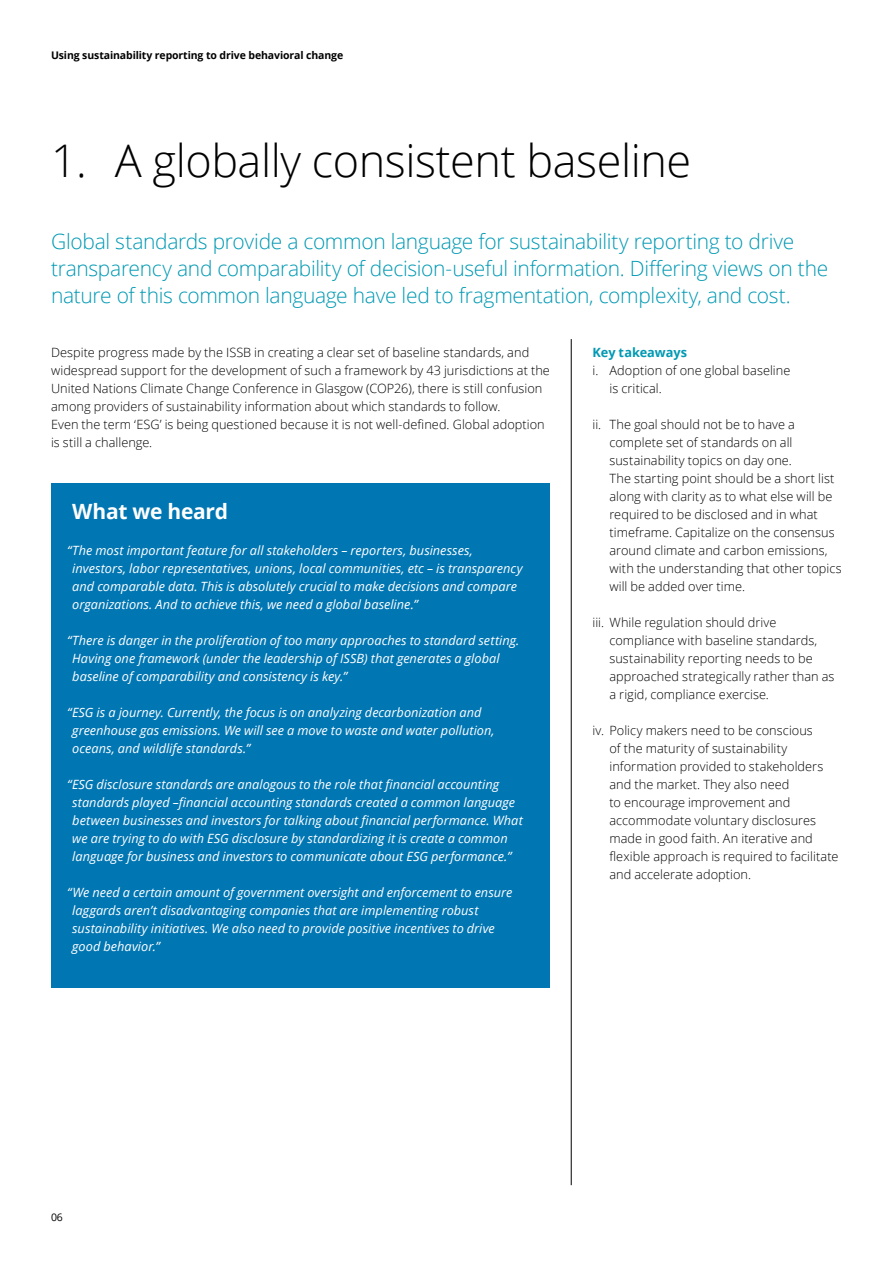
<style>
.page{position:relative;width:893px;height:1263px;background:#fff}
.page>*{position:absolute;margin:0;border:0;box-sizing:border-box;transform-origin:0 0}
.t1{font:300 45px "Open Sans";letter-spacing:-.01em;color:#000}
.t2{font:300 21px/27px "Open Sans";letter-spacing:-.015em;color:#0099b3}
.t3{font:700 21px "Open Sans";letter-spacing:-.015em;color:#fff}
.t4{font:300 12.75px/18px "Open Sans";letter-spacing:.005em;color:#000}
.t5{font:italic 12.75px/18px "Open Sans";color:#fff}
.t6{font:700 12.75px "Open Sans";letter-spacing:-.005em;color:#0099b3}
.t7{font:700 10.5px "Open Sans";letter-spacing:-.01em;color:#000}
.t8{font:10.5px "Open Sans";color:#000}
</style>
<div class="page">
<div style="left:51px;top:483px;width:499px;height:504px;background:#0076b3"></div>
<hr style="left:571px;top:339px;width:1px;height:846px;background:#000">
<p class="t7" style="left:51px;top:48px;width:294px">Using sustainability reporting to drive behavioral change</p>
<h1 class="t1" style="left:51px;top:130px;width:642px">1. A globally consistent baseline</h1>
<p class="t2" style="left:51px;top:227px;width:779px">Global standards provide a common language for sustainability reporting to drive transparency and comparability of decision-useful information. Differing views on the nature of this common language have led to fragmentation, complexity, and cost.</p>
<p class="t4" style="left:51px;top:343px;width:500px">Despite progress made by the ISSB in creating a clear set of baseline standards, and widespread support for the development of such a framework by 43 jurisdictions at the United Nations Climate Change Conference in Glasgow (COP26), there is still confusion among providers of sustainability information about which standards to follow.<br>Even the term ‘ESG’ is being questioned because it is not well-defined. Global adoption is still a challenge.</p>
<p class="t6" style="left:592px;top:343px;width:96px">Key takeaways</p>
<p class="t4" style="left:609px;top:361px;width:182px;text-indent:-17px">i. Adoption of one global baseline is critical.</p>
<p class="t4" style="left:609px;top:415px;width:234px;text-indent:-17px">ii. The goal should not be to have a complete set of standards on all sustainability topics on day one.<br>The starting point should be a short list along with clarity as to what else will be required to be disclosed and in what timeframe. Capitalize on the consensus around climate and carbon emissions, with the understanding that other topics will be added over time.</p>
<p class="t4" style="left:609px;top:613px;width:226px;text-indent:-17px">iii. While regulation should drive compliance with baseline standards, sustainability reporting needs to be approached strategically rather than as a rigid, compliance exercise.</p>
<p class="t4" style="left:609px;top:721px;width:231px;text-indent:-17px">iv. Policy makers need to be conscious<br>of the maturity of sustainability information provided to stakeholders and the market. They also need<br>to encourage improvement and accommodate voluntary disclosures made in good faith. An iterative and flexible approach is required to facilitate and accelerate adoption.</p>
<h2 class="t3" style="left:72px;top:497px;width:157px">What we heard</h2>
<p class="t5" style="left:72px;top:541px;width:452px;text-indent:-5px">“The most important feature for all stakeholders – reporters, businesses, investors, labor representatives, unions, local communities, etc – is transparency and comparable data. This is absolutely crucial to make decisions and compare organizations. And to achieve this, we need a global baseline.”</p>
<p class="t5" style="left:72px;top:631px;width:449px;text-indent:-5px">“There is danger in the proliferation of too many approaches to standard setting.<br>Having one framework (under the leadership of ISSB) that generates a global baseline of comparability and consistency is key.”</p>
<p class="t5" style="left:72px;top:703px;width:424px;text-indent:-5px">“ESG is a journey. Currently, the focus is on analyzing decarbonization and greenhouse gas emissions. We will see a move to waste and water pollution, oceans, and wildlife standards.”</p>
<p class="t5" style="left:72px;top:775px;width:452px;text-indent:-5px">“ESG disclosure standards are analogous to the role that financial accounting standards played –financial accounting standards created a common language between businesses and investors for talking about financial performance. What we are trying to do with ESG disclosure by standardizing it is create a common language for business and investors to communicate about ESG performance.”</p>
<p class="t5" style="left:72px;top:883px;width:442px;text-indent:-5px">“We need a certain amount of government oversight and enforcement to ensure laggards aren’t disadvantaging companies that are implementing robust sustainability initiatives. We also need to provide positive incentives to drive good behavior.”</p>
<p class="t8" style="left:51px;top:1210px;width:13px">06</p>
</div>
